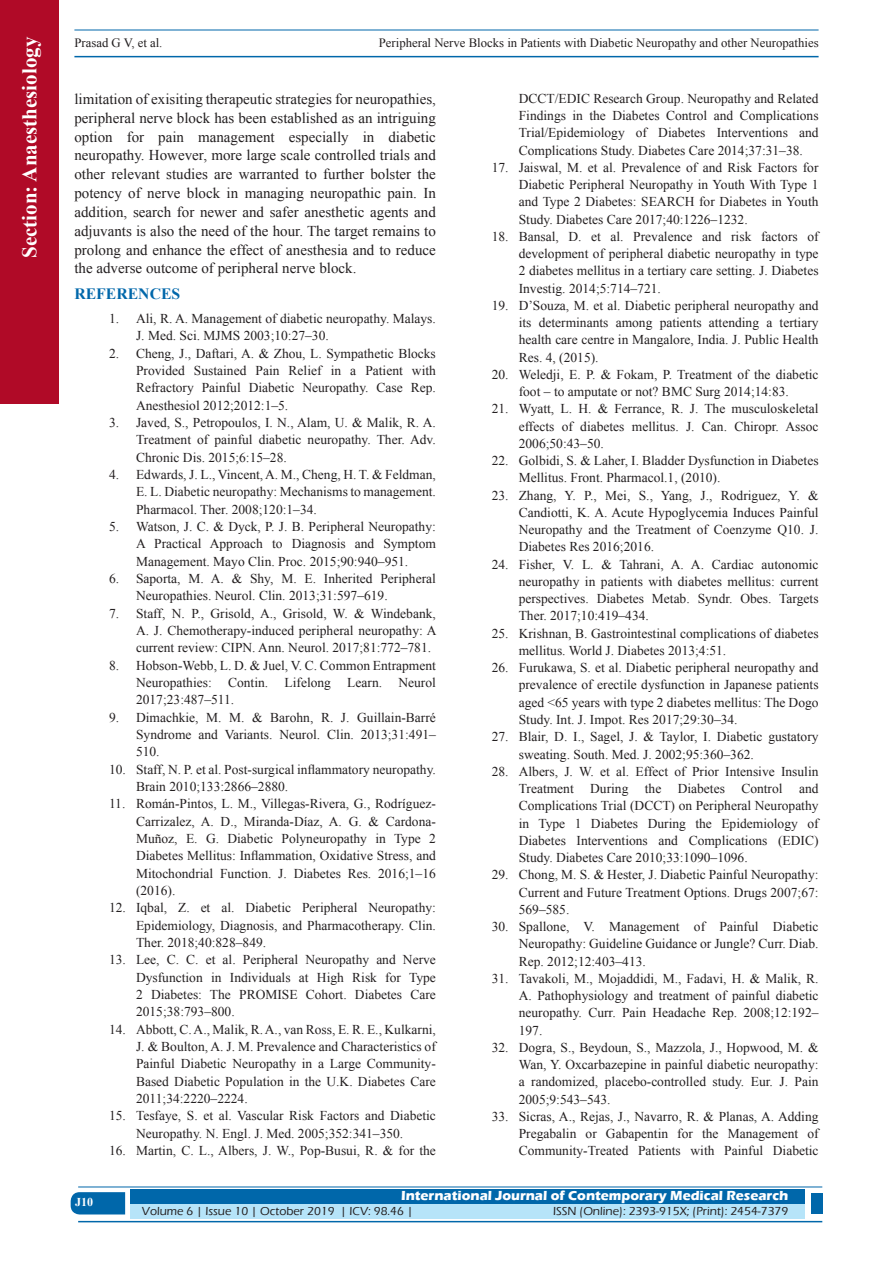
<style>
.page{position:relative;width:893px;height:1263px;background:#fff}
.page>*{position:absolute;margin:0;border:0;box-sizing:border-box;transform-origin:0 0}
.t1{font:700 21px "Times New Roman";color:#fff}
.t2{font:700 15.75px "Times New Roman";color:#0067aa}
.TX_New{font:15px/18.9px "Times New Roman";color:#231f20;text-align:justify}
.t3{font:13.5px/17.2px "Times New Roman";color:#231f20;text-align:justify}
.t4{font:700 13.5px "Eras ITC";color:#fff}
.t5{font:12.75px "Times New Roman";color:#231f20}
.t6{font:500 12px "Eras ITC";color:#231f20}
.t7{font:700 12px "Times New Roman";color:#fff}
</style>
<div class="page">
<hr style="left:74px;top:30px;width:745px;height:1px;background:#0067aa">
<hr style="left:74px;top:56px;width:745px;height:1px;background:#0067aa">
<div style="left:0;top:0;width:59px;height:404px;background:#b00a27"></div>
<svg style="left:71px;top:1192px;width:54px;height:22px"></svg>
<div style="left:130px;top:1189px;width:674px;height:15px;background:#0067aa"></div>
<div style="left:130px;top:1204px;width:674px;height:15px;background:#b6e4f9"></div>
<hr style="left:78px;top:1186px;width:744px;height:1px;background:#0067aa">
<hr style="left:78px;top:1221px;width:744px;height:1px;background:#0067aa">
<div style="left:811px;top:1193px;width:11px;height:21px;background:#0067aa"></div>
<h1 class="t1" style="left:15px;top:258px;width:223px;rotate:-90deg">Section: Anaesthesiology</h1>
<p class="t5" style="left:74px;top:35px;width:90px">Prasad G V, et al.</p>
<p class="t5" style="left:379px;top:35px;width:441px">Peripheral Nerve Blocks in Patients with Diabetic Neuropathy and other Neuropathies</p>
<p class="TX_New" style="left:74px;top:89px;width:363px">limitation of exisiting therapeutic strategies for neuropathies, peripheral nerve block has been established as an intriguing option for pain management especially in diabetic neuropathy. However, more large scale controlled trials and other relevant studies are warranted to further bolster the potency of nerve block in managing neuropathic pain. In addition, search for newer and safer anesthetic agents and adjuvants is also the need of the hour. The target remains to prolong and enhance the effect of anesthesia and to reduce the adverse outcome of peripheral nerve block.</p>
<h1 class="t2" style="left:74px;top:283px;width:107px">REFERENCES</h1>
<p class="t3" style="left:136px;top:310px;width:301px;text-indent:-27px">1. Ali, R. A. Management of diabetic neuropathy. Malays.<br>J. Med. Sci. MJMS 2003;10:27–30.</p>
<p class="t3" style="left:136px;top:344px;width:301px;text-indent:-27px">2. Cheng, J., Daftari, A. &amp; Zhou, L. Sympathetic Blocks Provided Sustained Pain Relief in a Patient with Refractory Painful Diabetic Neuropathy. Case Rep.<br>Anesthesiol 2012;2012:1–5.</p>
<p class="t3" style="left:136px;top:414px;width:301px;text-indent:-27px">3. Javed, S., Petropoulos, I. N., Alam, U. &amp; Malik, R. A.<br>Treatment of painful diabetic neuropathy. Ther. Adv.<br>Chronic Dis. 2015;6:15–28.</p>
<p class="t3" style="left:136px;top:466px;width:301px;text-indent:-27px">4. Edwards, J. L., Vincent, A. M., Cheng, H. T. &amp; Feldman, E. L. Diabetic neuropathy: Mechanisms to management.<br>Pharmacol. Ther. 2008;120:1–34.</p>
<p class="t3" style="left:136px;top:518px;width:301px;text-indent:-27px">5. Watson, J. C. &amp; Dyck, P. J. B. Peripheral Neuropathy:<br>A Practical Approach to Diagnosis and Symptom Management. Mayo Clin. Proc. 2015;90:940–951.</p>
<p class="t3" style="left:136px;top:570px;width:301px;text-indent:-27px">6. Saporta, M. A. &amp; Shy, M. E. Inherited Peripheral<br>Neuropathies. Neurol. Clin. 2013;31:597–619.</p>
<p class="t3" style="left:136px;top:604px;width:302px;text-indent:-27px">7. Staff, N. P., Grisold, A., Grisold, W. &amp; Windebank, A. J. Chemotherapy-induced peripheral neuropathy: A current review: CIPN. Ann. Neurol. 2017;81:772–781.</p>
<p class="t3" style="left:136px;top:656px;width:301px;text-indent:-27px">8. Hobson-Webb, L. D. &amp; Juel, V. C. Common Entrapment Neuropathies: Contin. Lifelong Learn. Neurol 2017;23:487–511.</p>
<p class="t3" style="left:136px;top:708px;width:301px;text-indent:-27px">9. Dimachkie, M. M. &amp; Barohn, R. J. Guillain-Barré Syndrome and Variants. Neurol. Clin. 2013;31:491– 510.</p>
<p class="t3" style="left:136px;top:760px;width:301px;text-indent:-27px">10. Staff, N. P. et al. Post-surgical inflammatory neuropathy.<br>Brain 2010;133:2866–2880.</p>
<p class="t3" style="left:136px;top:795px;width:301px;text-indent:-27px">11. Román-Pintos, L. M., Villegas-Rivera, G., Rodríguez-Carrizalez, A. D., Miranda-Díaz, A. G. &amp; Cardona-Muñoz, E. G. Diabetic Polyneuropathy in Type 2<br>Diabetes Mellitus: Inflammation, Oxidative Stress, and Mitochondrial Function. J. Diabetes Res. 2016;1–16 (2016).</p>
<p class="t3" style="left:136px;top:899px;width:301px;text-indent:-27px">12. Iqbal, Z. et al. Diabetic Peripheral Neuropathy:<br>Epidemiology, Diagnosis, and Pharmacotherapy. Clin.<br>Ther. 2018;40:828–849.</p>
<p class="t3" style="left:136px;top:951px;width:301px;text-indent:-27px">13. Lee, C. C. et al. Peripheral Neuropathy and Nerve Dysfunction in Individuals at High Risk for Type 2 Diabetes: The PROMISE Cohort. Diabetes Care 2015;38:793–800.</p>
<p class="t3" style="left:136px;top:1020px;width:301px;text-indent:-27px">14. Abbott, C. A., Malik, R. A., van Ross, E. R. E., Kulkarni, J. &amp; Boulton, A. J. M. Prevalence and Characteristics of Painful Diabetic Neuropathy in a Large Community-Based Diabetic Population in the U.K. Diabetes Care 2011;34:2220–2224.</p>
<p class="t3" style="left:109px;top:1107px;width:328px;text-align:center">15. Tesfaye, S. et al. Vascular Risk Factors and Diabetic<br>Neuropathy. N. Engl. J. Med. 2005;352:341–350.</p>
<p class="t3" style="left:109px;top:1141px;width:328px">16. Martin, C. L., Albers, J. W., Pop-Busui, R. &amp; for the</p>
<p class="t3" style="left:519px;top:90px;width:301px">DCCT/EDIC Research Group. Neuropathy and Related Findings in the Diabetes Control and Complications Trial/Epidemiology of Diabetes Interventions and Complications Study. Diabetes Care 2014;37:31–38.</p>
<p class="t3" style="left:519px;top:159px;width:301px;text-indent:-27px">17. Jaiswal, M. et al. Prevalence of and Risk Factors for Diabetic Peripheral Neuropathy in Youth With Type 1 and Type 2 Diabetes: SEARCH for Diabetes in Youth Study. Diabetes Care 2017;40:1226–1232.</p>
<p class="t3" style="left:519px;top:228px;width:301px;text-indent:-27px">18. Bansal, D. et al. Prevalence and risk factors of development of peripheral diabetic neuropathy in type 2 diabetes mellitus in a tertiary care setting. J. Diabetes Investig. 2014;5:714–721.</p>
<p class="t3" style="left:519px;top:297px;width:301px;text-indent:-27px">19. D’Souza, M. et al. Diabetic peripheral neuropathy and its determinants among patients attending a tertiary health care centre in Mangalore, India. J. Public Health Res. 4, (2015).</p>
<p class="t3" style="left:492px;top:366px;width:328px;text-align:center">20. Weledji, E. P. &amp; Fokam, P. Treatment of the diabetic foot – to amputate or not? BMC Surg 2014;14:83.</p>
<p class="t3" style="left:519px;top:400px;width:301px;text-indent:-27px">21. Wyatt, L. H. &amp; Ferrance, R. J. The musculoskeletal effects of diabetes mellitus. J. Can. Chiropr. Assoc 2006;50:43–50.</p>
<p class="t3" style="left:519px;top:452px;width:301px;text-indent:-27px">22. Golbidi, S. &amp; Laher, I. Bladder Dysfunction in Diabetes<br>Mellitus. Front. Pharmacol.1, (2010).</p>
<p class="t3" style="left:519px;top:486px;width:301px;text-indent:-27px">23. Zhang, Y. P., Mei, S., Yang, J., Rodriguez, Y. &amp; Candiotti, K. A. Acute Hypoglycemia Induces Painful Neuropathy and the Treatment of Coenzyme Q10. J.<br>Diabetes Res 2016;2016.</p>
<p class="t3" style="left:519px;top:555px;width:301px;text-indent:-27px">24. Fisher, V. L. &amp; Tahrani, A. A. Cardiac autonomic neuropathy in patients with diabetes mellitus: current perspectives. Diabetes Metab. Syndr. Obes. Targets Ther. 2017;10:419–434.</p>
<p class="t3" style="left:519px;top:624px;width:301px;text-indent:-27px">25. Krishnan, B. Gastrointestinal complications of diabetes mellitus. World J. Diabetes 2013;4:51.</p>
<p class="t3" style="left:519px;top:659px;width:301px;text-indent:-27px">26. Furukawa, S. et al. Diabetic peripheral neuropathy and prevalence of erectile dysfunction in Japanese patients aged &lt;65 years with type 2 diabetes mellitus: The Dogo Study. Int. J. Impot. Res 2017;29:30–34.</p>
<p class="t3" style="left:519px;top:728px;width:301px;text-indent:-27px">27. Blair, D. I., Sagel, J. &amp; Taylor, I. Diabetic gustatory sweating. South. Med. J. 2002;95:360–362.</p>
<p class="t3" style="left:519px;top:762px;width:301px;text-indent:-27px">28. Albers, J. W. et al. Effect of Prior Intensive Insulin Treatment During the Diabetes Control and Complications Trial (DCCT) on Peripheral Neuropathy in Type 1 Diabetes During the Epidemiology of Diabetes Interventions and Complications (EDIC)<br>Study. Diabetes Care 2010;33:1090–1096.</p>
<p class="t3" style="left:519px;top:866px;width:301px;text-indent:-27px">29. Chong, M. S. &amp; Hester, J. Diabetic Painful Neuropathy:<br>Current and Future Treatment Options. Drugs 2007;67:<br>569–585.</p>
<p class="t3" style="left:519px;top:918px;width:301px;text-indent:-27px">30. Spallone, V. Management of Painful Diabetic Neuropathy: Guideline Guidance or Jungle? Curr. Diab.<br>Rep. 2012;12:403–413.</p>
<p class="t3" style="left:519px;top:969px;width:301px;text-indent:-27px">31. Tavakoli, M., Mojaddidi, M., Fadavi, H. &amp; Malik, R.<br>A. Pathophysiology and treatment of painful diabetic neuropathy. Curr. Pain Headache Rep. 2008;12:192– 197.</p>
<p class="t3" style="left:519px;top:1038px;width:301px;text-indent:-27px">32. Dogra, S., Beydoun, S., Mazzola, J., Hopwood, M. &amp; Wan, Y. Oxcarbazepine in painful diabetic neuropathy: a randomized, placebo-controlled study. Eur. J. Pain 2005;9:543–543.</p>
<p class="t3" style="left:519px;top:1107px;width:301px;text-indent:-27px">33. Sicras, A., Rejas, J., Navarro, R. &amp; Planas, A. Adding Pregabalin or Gabapentin for the Management of Community-Treated Patients with Painful Diabetic</p>
<p class="t7" style="left:75px;top:1194px;width:19px">J10</p>
<p class="t4" style="left:401px;top:1188px;width:389px">International Journal of Contemporary Medical Research</p>
<p class="t6" style="left:142px;top:1204px;width:273px">Volume 6 | Issue 10 | October 2019 | ICV: 98.46 |</p>
<p class="t6" style="left:553px;top:1204px;width:237px">ISSN (Online): 2393-915X; (Print): 2454-7379</p>
</div>
